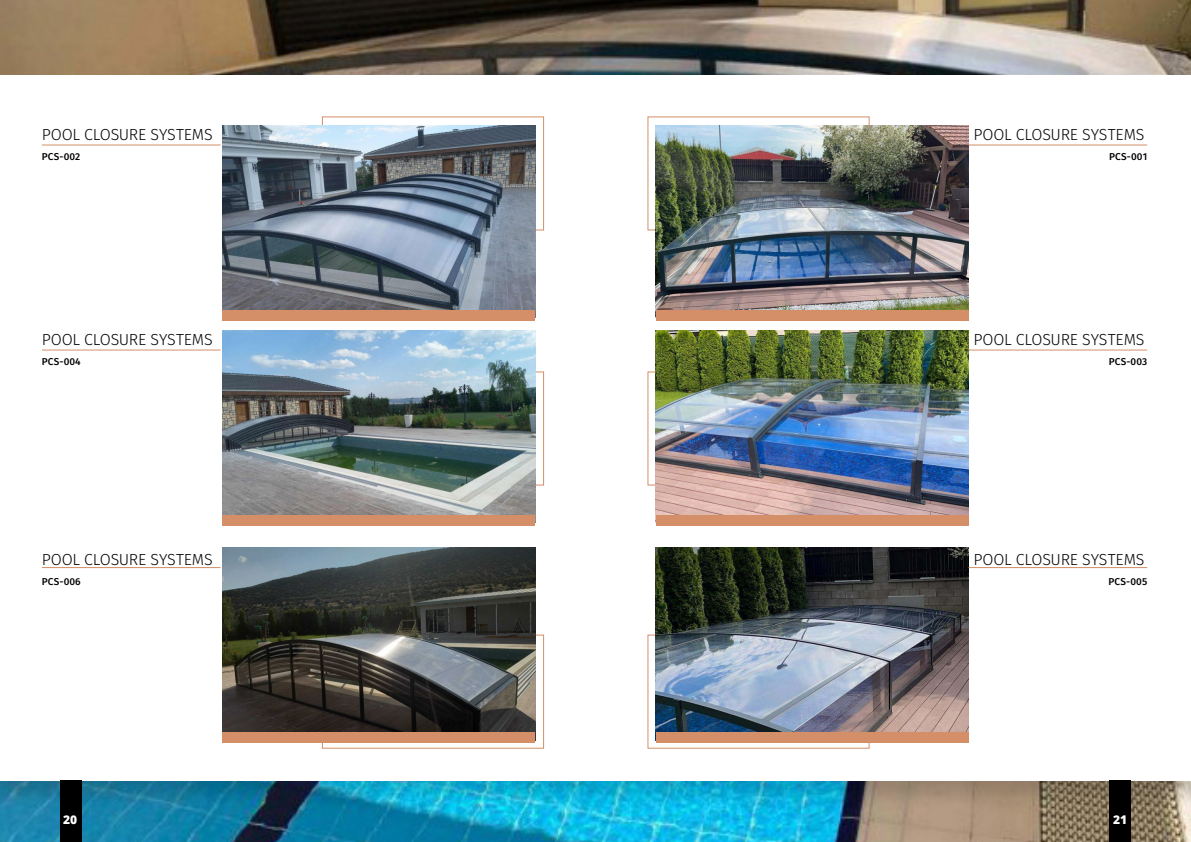
<style>
.page{position:relative;width:1191px;height:842px;background:#fff}
.page>*{position:absolute;margin:0;border:0;box-sizing:border-box;transform-origin:0 0}
.t1{font:300 16px "Fira Sans";letter-spacing:-.01em;color:#020203}
.t2{font:800 12px "Open Sans";color:#fff}
.t3{font:500 10px "Fira Sans";letter-spacing:.01em;color:#000}
</style>
<div class="page">
<img style="left:0;top:0;width:1191px;height:842px">
<div style="left:0;top:73px;width:1191px;height:737px;background:#000;opacity:.15"></div>
<div style="left:0;top:75px;width:1191px;height:705px;background:#fff"></div>
<svg style="left:535px;top:371px;width:9px;height:115px"></svg>
<svg style="left:321px;top:116px;width:223px;height:115px"></svg>
<img style="left:222px;top:125px;width:313px;height:185px">
<img style="left:222px;top:330px;width:313px;height:185px">
<img style="left:222px;top:548px;width:313px;height:86px">
<svg style="left:647px;top:116px;width:223px;height:115px"></svg>
<svg style="left:647px;top:371px;width:8px;height:115px"></svg>
<svg style="left:222px;top:634px;width:322px;height:115px;background:#635a53"></svg>
<div style="left:222px;top:515px;width:313px;height:10px;background:#d48f68"></div>
<img style="left:655px;top:125px;width:313px;height:185px">
<img style="left:655px;top:330px;width:313px;height:185px">
<img style="left:655px;top:548px;width:313px;height:86px">
<div style="left:222px;top:310px;width:313px;height:10px;background:#d48f68"></div>
<img style="left:647px;top:634px;width:321px;height:115px">
<div style="left:655px;top:515px;width:313px;height:10px;background:#d48f68"></div>
<div style="left:655px;top:310px;width:313px;height:10px;background:#d48f68"></div>
<hr style="left:42px;top:145px;width:178px;height:1px;background:#d48f68">
<hr style="left:968px;top:145px;width:179px;height:1px;background:#d48f68">
<hr style="left:42px;top:350px;width:178px;height:1px;background:#d48f68">
<hr style="left:968px;top:350px;width:179px;height:1px;background:#d48f68">
<hr style="left:42px;top:567px;width:178px;height:1px;background:#d48f68">
<hr style="left:968px;top:567px;width:179px;height:1px;background:#d48f68">
<div style="left:60px;top:780px;width:21px;height:62px;background:#000"></div>
<div style="left:1109px;top:780px;width:22px;height:62px;background:#000"></div>
<p class="t1" style="left:42px;top:123px;width:173px">POOL CLOSURE SYSTEMS</p>
<p class="t1" style="left:973px;top:123px;width:173px">POOL CLOSURE SYSTEMS</p>
<p class="t3" style="left:42px;top:149px;width:40px">PCS-002</p>
<p class="t3" style="left:1109px;top:149px;width:39px">PCS-001</p>
<p class="t1" style="left:42px;top:328px;width:173px">POOL CLOSURE SYSTEMS</p>
<p class="t1" style="left:973px;top:328px;width:173px">POOL CLOSURE SYSTEMS</p>
<p class="t3" style="left:42px;top:354px;width:40px">PCS-004</p>
<p class="t3" style="left:1108px;top:354px;width:40px">PCS-003</p>
<p class="t1" style="left:42px;top:548px;width:173px">POOL CLOSURE SYSTEMS</p>
<p class="t1" style="left:973px;top:548px;width:173px">POOL CLOSURE SYSTEMS</p>
<p class="t3" style="left:42px;top:574px;width:40px">PCS-006</p>
<p class="t3" style="left:1108px;top:574px;width:40px">PCS-005</p>
<p class="t2" style="left:63px;top:811px;width:16px">20</p>
<p class="t2" style="left:1113px;top:811px;width:16px">21</p>
</div>
